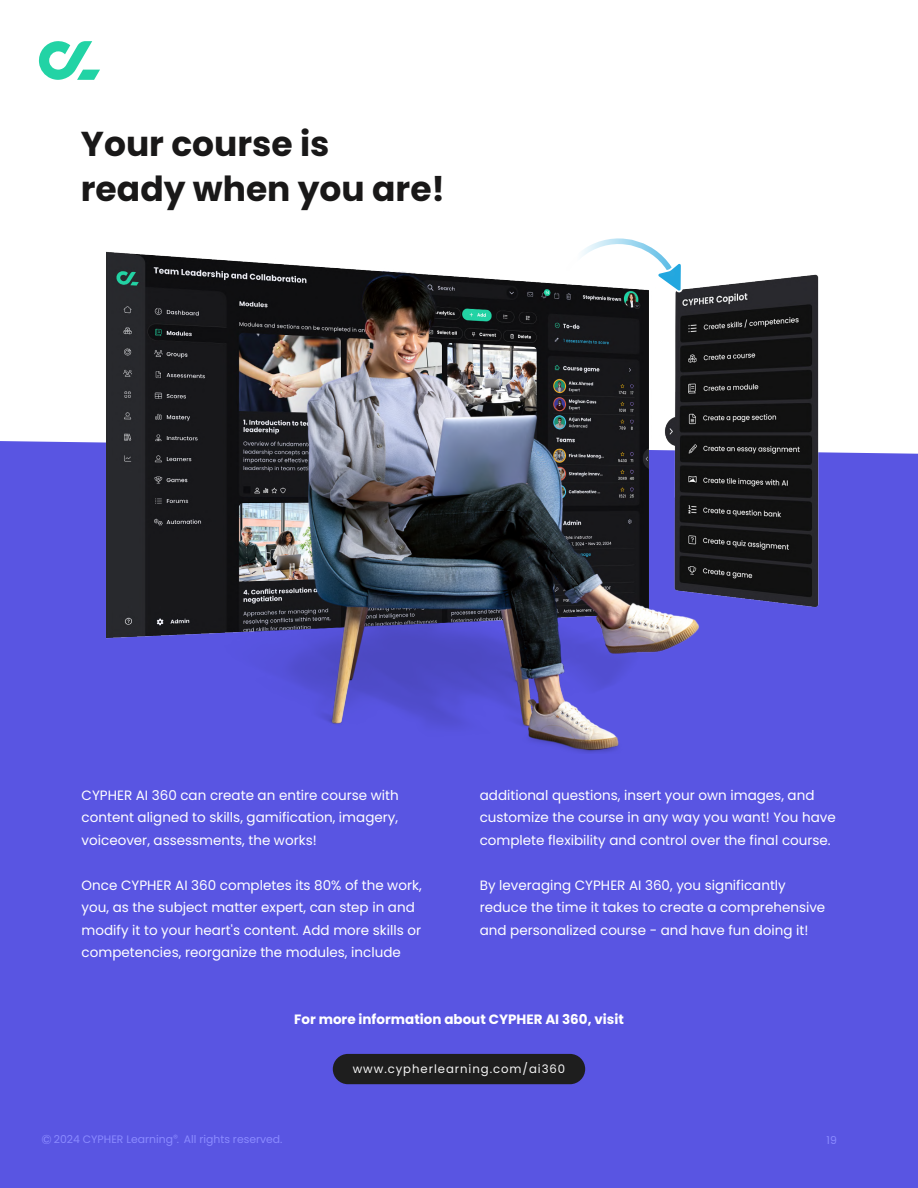
<style>
.page{position:relative;width:918px;height:1188px;background:#fff}
.page>*{position:absolute;margin:0;border:0;box-sizing:border-box;transform-origin:0 0}
.t1{font:700 34.5px/45px "Poppins";color:#191818}
.t2{font:13.5px/22.5px "Poppins";color:#fff}
.t3{font:700 13.5px "Poppins";color:#fff}
.t4{font:11.7px "Poppins";letter-spacing:.08em;color:#f5f5f5}
.t5{font:10.8px "Poppins";color:#8a8aff}
.s1{font-size:13.05px}
.s2{font-family:"Koz Go Pr 6 N"}
</style>
<div class="page">
<div style="left:0;top:441px;width:918px;height:747px;background:#5955e2"></div>
<div style="left:333px;top:1054px;width:252px;height:30px;background:#1e1e1e;border-radius:15px"></div>
<svg style="left:39px;top:41px;width:61px;height:39px"></svg>
<img style="left:103px;top:251px;width:723px;height:503px">
<svg style="left:560px;top:238px;width:124px;height:54px"></svg>
<h1 class="t1" style="left:81px;top:122px;width:366px">Your course is<br>ready when you are!</h1>
<p class="t2" style="left:82px;top:784px;width:319px;text-align:justify">CYPHER AI 360 can create an entire course with content aligned to skills, gamification, imagery, voiceover, assessments, the works!</p>
<p class="t2" style="left:82px;top:874px;width:342px">Once CYPHER AI 360 completes its 80% of the work, you, as the subject matter expert, can step in and modify it to your heart's content. Add more skills or competencies, reorganize the modules, include</p>
<p class="t2" style="left:480px;top:784px;width:358px">additional questions, insert your own images, and customize the course in any way you want! You have complete flexibility and control over the final course.</p>
<p class="t2" style="left:480px;top:874px;width:347px">By leveraging CYPHER AI 360, you significantly reduce the time it takes to create a comprehensive and personalized course - and have fun doing it!</p>
<p class="t3" style="left:294px;top:1012px;width:331px">For more information about CYPHER AI 360, visit</p>
<p class="t4" style="left:353px;top:1062px;width:214px">www.cypherlearning.com/ai360</p>
<p class="t5" style="left:42px;top:1133px;width:243px"><span class="s1">©</span> 2024 CYPHER Learning<span class="s2">®</span>. All rights reserved.</p>
<p class="t5" style="left:827px;top:1134px;width:12px">19</p>
</div>
